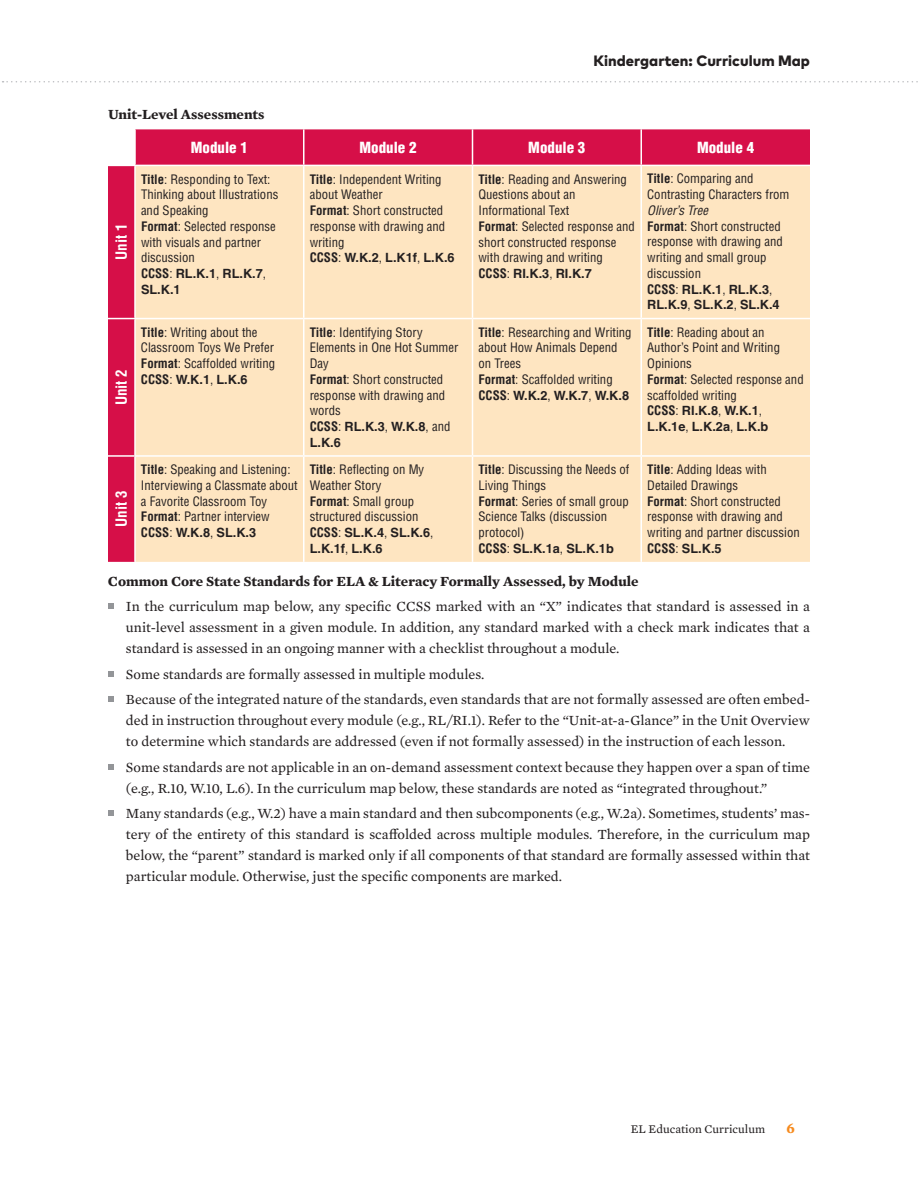
<style>
.page{position:relative;width:918px;height:1188px;background:#fff}
.page>*{position:absolute;margin:0;border:0;box-sizing:border-box;transform-origin:0 0}
.t1{font:900 condensed 15px "Helvetica LT Std";color:#fff}
.t2{font:800 15px "Mark Pro";color:#231f20}
.t3{font:700 condensed 15px "Helvetica LT Std";color:#fff}
.t4{font:700 15px "Mercury Text G2";color:#f68b1f}
.t5{font:14.25px/21px "Mercury Text G2";color:#231f20}
.t6{font:700 14.25px "Mercury Text G2";color:#231f20}
.t7{font:condensed 12.75px/15.8px "Helvetica LT Std";color:#231f20}
.t8{font:12px "Mercury Text G2";color:#231f20}
.s1{font-weight:700}
.s2{font-weight:700;font-stretch:normal}
.s3{font-style:italic}
</style>
<div class="page">
<svg style="left:3px;top:81px;width:915px;height:1px"></svg>
<svg style="left:108px;top:129px;width:702px;height:433px;background:#d81a51"></svg>
<div style="left:136px;top:166px;width:674px;height:396px;background:#fee5c1"></div>
<hr style="left:134px;top:129px;width:2px;height:36px;background:#fff">
<hr style="left:303px;top:129px;width:1px;height:36px;background:#fff">
<hr style="left:472px;top:129px;width:1px;height:36px;background:#fff">
<hr style="left:640px;top:129px;width:2px;height:36px;background:#fff">
<svg style="left:108px;top:165px;width:27px;height:1px"></svg>
<hr style="left:135px;top:165px;width:169px;height:1px;background:#fff">
<hr style="left:134px;top:166px;width:2px;height:152px;background:#fff">
<hr style="left:304px;top:165px;width:168px;height:1px;background:#fff">
<hr style="left:303px;top:166px;width:1px;height:152px;background:#fff">
<hr style="left:472px;top:165px;width:169px;height:1px;background:#fff">
<hr style="left:472px;top:166px;width:1px;height:152px;background:#fff">
<hr style="left:641px;top:165px;width:169px;height:1px;background:#fff">
<hr style="left:640px;top:166px;width:2px;height:152px;background:#fff">
<svg style="left:108px;top:318px;width:27px;height:1px"></svg>
<hr style="left:135px;top:318px;width:169px;height:1px;background:#fff">
<hr style="left:134px;top:319px;width:2px;height:136px;background:#fff">
<hr style="left:304px;top:318px;width:168px;height:1px;background:#fff">
<hr style="left:303px;top:319px;width:1px;height:136px;background:#fff">
<hr style="left:472px;top:318px;width:169px;height:1px;background:#fff">
<hr style="left:472px;top:319px;width:1px;height:136px;background:#fff">
<hr style="left:641px;top:318px;width:169px;height:1px;background:#fff">
<hr style="left:640px;top:319px;width:2px;height:136px;background:#fff">
<hr style="left:108px;top:455px;width:27px;height:2px;background:#fff">
<hr style="left:135px;top:455px;width:169px;height:2px;background:#fff">
<hr style="left:134px;top:457px;width:2px;height:105px;background:#fff">
<hr style="left:304px;top:455px;width:168px;height:2px;background:#fff">
<hr style="left:303px;top:457px;width:1px;height:105px;background:#fff">
<hr style="left:472px;top:455px;width:169px;height:2px;background:#fff">
<hr style="left:472px;top:457px;width:1px;height:105px;background:#fff">
<hr style="left:641px;top:455px;width:169px;height:2px;background:#fff">
<hr style="left:640px;top:457px;width:2px;height:105px;background:#fff">
<svg style="left:108px;top:603px;width:6px;height:6px"></svg>
<svg style="left:108px;top:671px;width:6px;height:6px"></svg>
<svg style="left:108px;top:696px;width:6px;height:6px"></svg>
<svg style="left:108px;top:764px;width:6px;height:6px"></svg>
<svg style="left:108px;top:810px;width:6px;height:6px"></svg>
<p class="t2" style="left:594px;top:49px;width:218px">Kindergarten: Curriculum Map</p>
<p class="t6" style="left:108px;top:103px;width:158px">Unit-Level Assessments</p>
<p class="t1" style="left:191px;top:138px;width:59px">Module 1</p>
<p class="t1" style="left:360px;top:138px;width:59px">Module 2</p>
<p class="t1" style="left:528px;top:138px;width:59px">Module 3</p>
<p class="t1" style="left:697px;top:138px;width:59px">Module 4</p>
<p class="t3" style="left:112px;top:260px;width:38px;rotate:-90deg">Unit 1</p>
<p class="t3" style="left:112px;top:405px;width:38px;rotate:-90deg">Unit 2</p>
<p class="t7" style="left:141px;top:171px;width:139px"><span class="s1">Title</span>: Responding to Text:<br>Thinking about Illustrations and Speaking<br><span class="s1">Format</span>: Selected response with visuals and partner discussion<br><span class="s1">CCSS</span>: <span class="s2">RL.K.1</span>, <span class="s2">RL.K.7</span>,<br><span class="s2">SL.K.1</span></p>
<p class="t7" style="left:310px;top:171px;width:146px"><span class="s1">Title</span>: Independent Writing about Weather<br><span class="s1">Format</span>: Short constructed response with drawing and writing<br><span class="s1">CCSS</span>: <span class="s2">W.K.2</span>, <span class="s2">L.K1f</span>, <span class="s2">L.K.6</span></p>
<p class="t7" style="left:478px;top:171px;width:158px"><span class="s1">Title</span>: Reading and Answering<br>Questions about an<br>Informational Text<br><span class="s1">Format</span>: Selected response and short constructed response with drawing and writing<br><span class="s1">CCSS</span>: <span class="s2">RI.K.3</span>, <span class="s2">RI.K.7</span></p>
<p class="t7" style="left:647px;top:171px;width:144px"><span class="s1">Title</span>: Comparing and<br>Contrasting Characters from</p>
<p class="t7" style="left:647px;top:202px;width:137px"><span class="s3">Oliver’s Tree<br></span><span class="s1">Format</span>: Short constructed response with drawing and writing and small group discussion<br><span class="s1">CCSS</span>: <span class="s2">RL.K.1</span>, <span class="s2">RL.K.3</span>,<br><span class="s2">RL.K.9</span>, <span class="s2">SL.K.2</span>, <span class="s2">SL.K.4</span></p>
<p class="t7" style="left:141px;top:324px;width:136px"><span class="s1">Title</span>: Writing about the<br>Classroom Toys We Prefer<br><span class="s1">Format</span>: Scaffolded writing<br><span class="s1">CCSS</span>: <span class="s2">W.K.1</span>, <span class="s2">L.K.6</span></p>
<p class="t7" style="left:310px;top:324px;width:150px"><span class="s1">Title</span>: Identifying Story<br>Elements in One Hot Summer<br>Day<br><span class="s1">Format</span>: Short constructed response with drawing and words<br><span class="s1">CCSS</span>: <span class="s2">RL.K.3</span>, <span class="s2">W.K.8</span>, and<br><span class="s2">L.K.6</span></p>
<p class="t7" style="left:478px;top:324px;width:155px"><span class="s1">Title</span>: Researching and Writing about How Animals Depend on Trees<br><span class="s1">Format</span>: Scaffolded writing<br><span class="s1">CCSS</span>: <span class="s2">W.K.2</span>, <span class="s2">W.K.7</span>, <span class="s2">W.K.8</span></p>
<p class="t7" style="left:647px;top:324px;width:158px"><span class="s1">Title</span>: Reading about an<br>Author’s Point and Writing<br>Opinions<br><span class="s1">Format</span>: Selected response and scaffolded writing<br><span class="s1">CCSS</span>: <span class="s2">RI.K.8</span>, <span class="s2">W.K.1</span>,<br><span class="s2">L.K.1e</span>, <span class="s2">L.K.2a</span>, <span class="s2">L.K.b</span></p>
<p class="t7" style="left:141px;top:462px;width:158px"><span class="s1">Title</span>: Speaking and Listening:<br>Interviewing a Classmate about a Favorite Classroom Toy<br><span class="s1">Format</span>: Partner interview<br><span class="s1">CCSS</span>: <span class="s2">W.K.8</span>, <span class="s2">SL.K.3</span></p>
<p class="t7" style="left:310px;top:462px;width:125px"><span class="s1">Title</span>: Reflecting on My<br>Weather Story<br><span class="s1">Format</span>: Small group structured discussion<br><span class="s1">CCSS</span>: <span class="s2">SL.K.4</span>, <span class="s2">SL.K.6</span>,<br><span class="s2">L.K.1f</span>, <span class="s2">L.K.6</span></p>
<p class="t7" style="left:478px;top:461px;width:152px"><span class="s1">Title</span>: Discussing the Needs of<br>Living Things<br><span class="s1">Format</span>: Series of small group<br>Science Talks (discussion protocol)<br><span class="s1">CCSS</span>: <span class="s2">SL.K.1a</span>, <span class="s2">SL.K.1b</span></p>
<p class="t7" style="left:647px;top:461px;width:154px"><span class="s1">Title</span>: Adding Ideas with<br>Detailed Drawings<br><span class="s1">Format</span>: Short constructed response with drawing and writing and partner discussion<br><span class="s1">CCSS</span>: <span class="s2">SL.K.5</span></p>
<p class="t6" style="left:108px;top:570px;width:532px">Common Core State Standards for ELA &amp; Literacy Formally Assessed, by Module</p>
<p class="t5" style="left:126px;top:595px;width:686px;text-align:justify">In the curriculum map below, any specific CCSS marked with an “X” indicates that standard is assessed in a unit-level assessment in a given module. In addition, any standard marked with a check mark indicates that a standard is assessed in an ongoing manner with a checklist throughout a module.</p>
<p class="t5" style="left:126px;top:661px;width:685px;line-height:25.5px">Some standards are formally assessed in multiple modules.<br>Because of the integrated nature of the standards, even standards that are not formally assessed are often embed-</p>
<p class="t5" style="left:126px;top:709px;width:685px">ded in instruction throughout every module (e.g., RL/RI.1). Refer to the “Unit-at-a-Glance” in the Unit Overview to determine which standards are addressed (even if not formally assessed) in the instruction of each lesson.</p>
<p class="t5" style="left:126px;top:756px;width:685px">Some standards are not applicable in an on-demand assessment context because they happen over a span of time (e.g., R.10, W.10, L.6). In the curriculum map below, these standards are noted as “integrated throughout.”</p>
<p class="t5" style="left:126px;top:802px;width:686px;text-align:justify">Many standards (e.g., W.2) have a main standard and then subcomponents (e.g., W.2a). Sometimes, students’ mas&shy;tery of the entirety of this standard is scaffolded across multiple modules. Therefore, in the curriculum map below, the “parent” standard is marked only if all components of that standard are formally assessed within that particular module. Otherwise, just the specific components are marked.</p>
<p class="t3" style="left:112px;top:527px;width:38px;rotate:-90deg">Unit 3</p>
<p class="t8" style="left:631px;top:1120px;width:136px">EL Education Curriculum</p>
<p class="t4" style="left:786px;top:1116px;width:10px">6</p>
</div>
